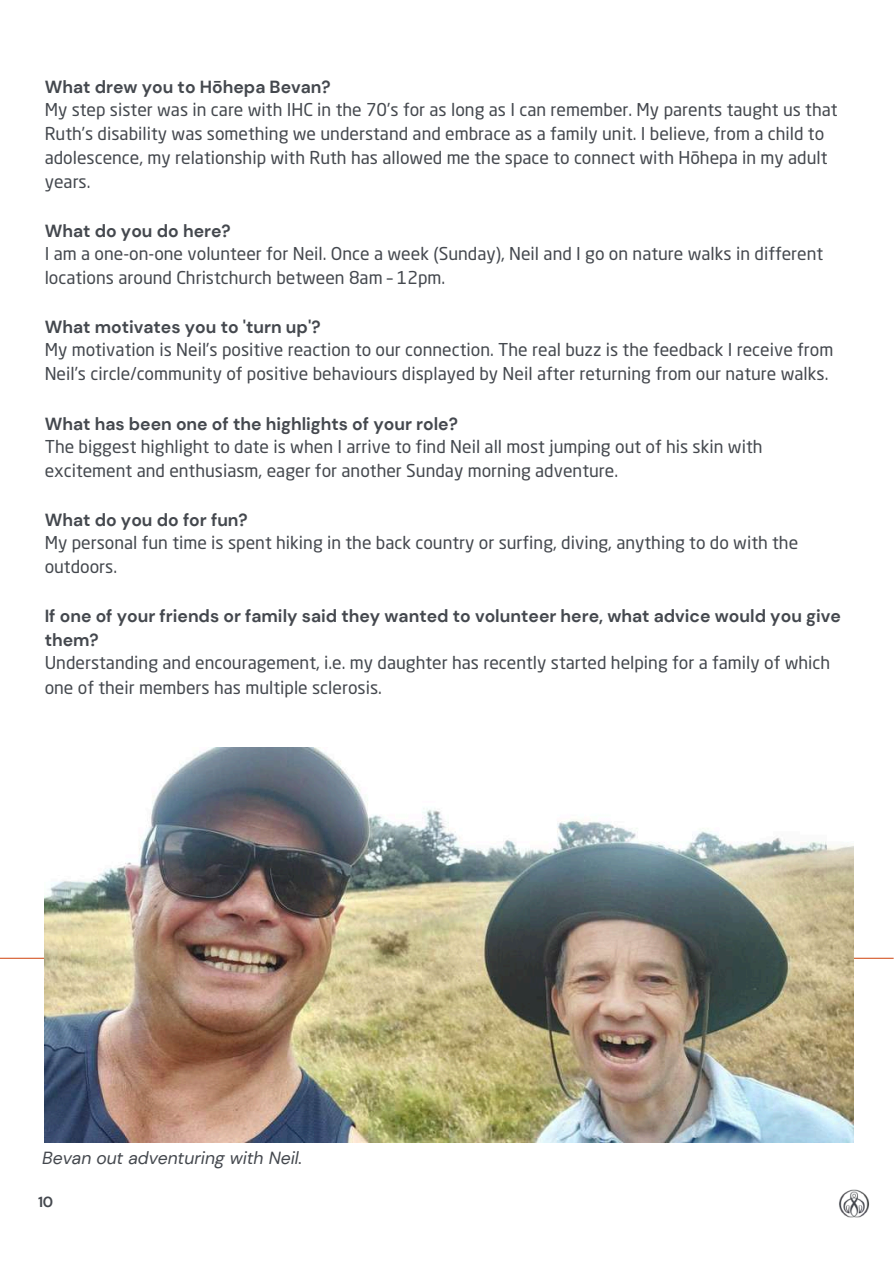
<style>
.page{position:relative;width:894px;height:1264px;background:#fff}
.page>*{position:absolute;margin:0;border:0;box-sizing:border-box;transform-origin:0 0}
.t1{font:17.55px/24px "Neo Sans W1 G";color:#44484e}
.t2{font:700 17.55px/24px "DM Sans";color:#44484e}
.t3{font:italic 17.55px "DM Sans";color:#44484e}
.t4{font:700 14.55px "DM Sans";color:#44484e}
</style>
<div class="page">
<hr style="left:0;top:957px;width:893px;height:1px;background:#d45727">
<img style="left:839px;top:1189px;width:31px;height:29px">
<img style="left:45px;top:747px;width:807px;height:395px">
<p class="t2" style="left:45px;top:74px;width:287px">What drew you to Hōhepa Bevan?</p>
<p class="t1" style="left:45px;top:99px;width:794px">My step sister was in care with IHC in the 70’s for as long as I can remember. My parents taught us that Ruth’s disability was something we understand and embrace as a family unit. I believe, from a child to adolescence, my relationship with Ruth has allowed me the space to connect with Hōhepa in my adult years.</p>
<p class="t2" style="left:45px;top:219px;width:187px">What do you do here?</p>
<p class="t1" style="left:45px;top:243px;width:779px">I am a one-on-one volunteer for Neil. Once a week (Sunday), Neil and I go on nature walks in different locations around Christchurch between 8am – 12pm.</p>
<p class="t2" style="left:45px;top:315px;width:277px">What motivates you to 'turn up'?</p>
<p class="t1" style="left:45px;top:340px;width:790px">My motivation is Neil’s positive reaction to our connection. The real buzz is the feedback I receive from<br>Neil’s circle/community of positive behaviours displayed by Neil after returning from our nature walks.</p>
<p class="t2" style="left:45px;top:412px;width:414px">What has been one of the highlights of your role?</p>
<p class="t1" style="left:45px;top:436px;width:719px">The biggest highlight to date is when I arrive to find Neil all most jumping out of his skin with excitement and enthusiasm, eager for another Sunday morning adventure.</p>
<p class="t2" style="left:45px;top:508px;width:205px">What do you do for fun?</p>
<p class="t1" style="left:45px;top:532px;width:754px">My personal fun time is spent hiking in the back country or surfing, diving, anything to do with the outdoors.</p>
<p class="t2" style="left:45px;top:604px;width:797px">If one of your friends or family said they wanted to volunteer here, what advice would you give them?</p>
<p class="t1" style="left:45px;top:653px;width:786px">Understanding and encouragement, i.e. my daughter has recently started helping for a family of which one of their members has multiple sclerosis.</p>
<p class="t3" style="left:42px;top:1146px;width:262px">Bevan out adventuring with Neil.</p>
<p class="t4" style="left:38px;top:1192px;width:16px">10</p>
</div>
